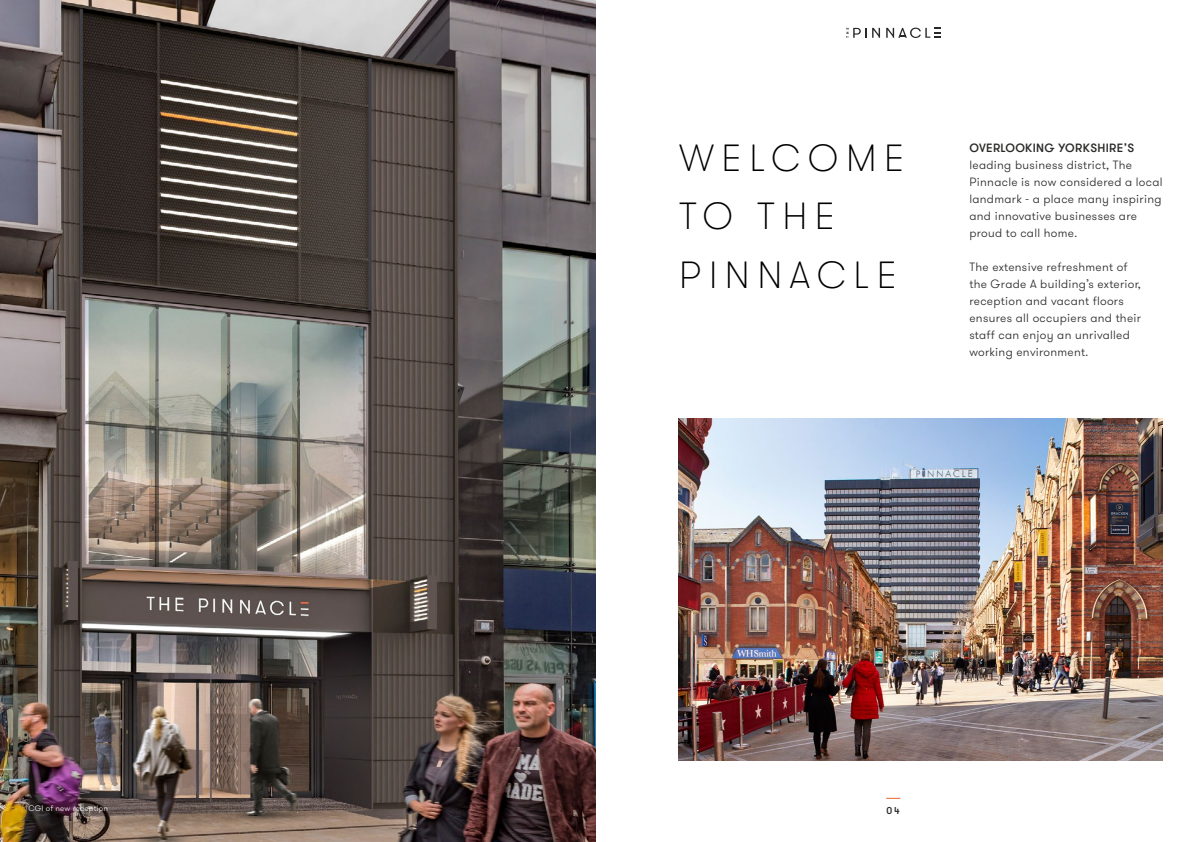
<style>
.page{position:relative;width:1191px;height:842px;background:#fff}
.page>*{position:absolute;margin:0;border:0;box-sizing:border-box;transform-origin:0 0}
.t1{font:100 37.8px/58.3px "GT Walsheim";letter-spacing:.2em;color:#000}
.t2{font:300 12px/17px "GT Walsheim";letter-spacing:.025em;color:#282827}
.t3{font:500 12px "GT Walsheim";letter-spacing:.025em;color:#282827}
.t4{font:500 10px "GT Walsheim";color:#282827}
.t5{font:300 8px "GT Walsheim";letter-spacing:.025em;color:#fff}
</style>
<div class="page">
<svg style="left:886px;top:798px;width:14px;height:1px"></svg>
<img style="left:0;top:0;width:595px;height:842px">
<svg style="left:872px;top:28px;width:8px;height:10px"></svg>
<svg style="left:886px;top:28px;width:54px;height:10px"></svg>
<svg style="left:846px;top:28px;width:20px;height:10px"></svg>
<img style="left:679px;top:418px;width:483px;height:343px">
<p class="t5" style="left:28px;top:803px;width:81px">CGI of new reception</p>
<h1 class="t1" style="left:679px;top:130px;width:227px">WELCOME<br>TO THE<br>PINNACLE</h1>
<p class="t3" style="left:969px;top:140px;width:166px">OVERLOOKING YORKSHIRE’S</p>
<p class="t2" style="left:969px;top:156px;width:195px">leading business district, The<br>Pinnacle is now considered a local landmark - a place many inspiring and innovative businesses are proud to call home.</p>
<p class="t2" style="left:969px;top:258px;width:173px">The extensive refreshment of the Grade A building’s exterior, reception and vacant floors ensures all occupiers and their staff can enjoy an unrivalled working environment.</p>
<p class="t4" style="left:886px;top:804px;width:15px">04</p>
</div>
